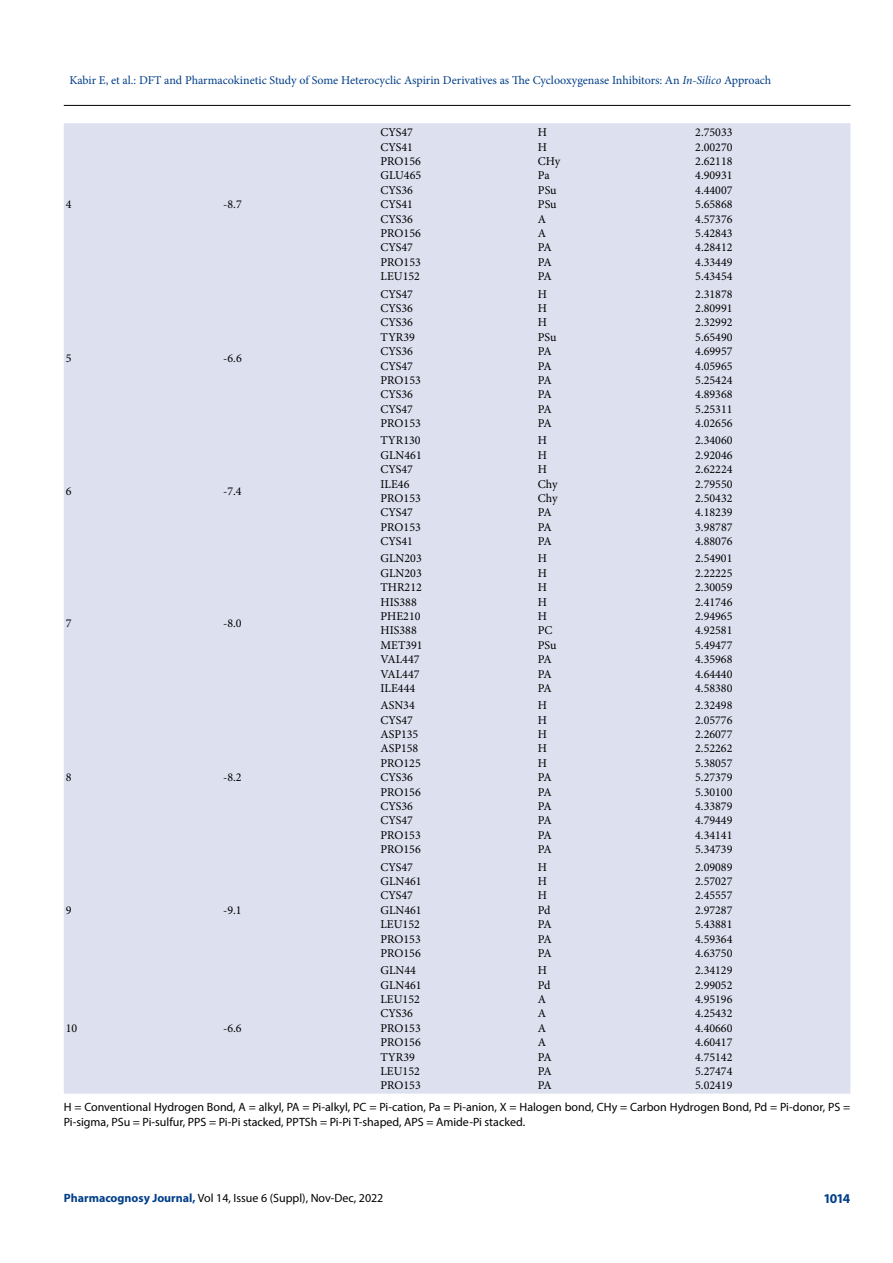
<style>
.page{position:relative;width:893px;height:1263px;background:#fff}
.page>*{position:absolute;margin:0;border:0;box-sizing:border-box;transform-origin:0 0}
.t1{font:700 13.5px "Myriad Pro";color:#003e88}
.t2{font:12px/14.4px "Minion Pro";color:#000}
.t3{font:12px/14.4px "Myriad Pro";color:#000}
.t4{font:12px "Minion Pro";letter-spacing:-.005em;color:#003e88}
.t5{font:12px/14.4px "Minion Pro";letter-spacing:-.085em;color:#000}
.t6{font:12px/14.4px "Minion Pro";letter-spacing:-.02em;color:#000}
.t7{font:12px/14.4px "Minion Pro";letter-spacing:-.05em;color:#000}
.t8{font:12px/14.4px "Minion Pro";letter-spacing:-.025em;color:#000}
.s1{font-style:italic}
.s2{font-weight:700;color:#003e88}
</style>
<div class="page">
<hr style="left:64px;top:105px;width:786px;height:1px;background:#000">
<div style="left:64px;top:123px;width:786px;height:970px;background:#dde0ef"></div>
<p class="t4" style="left:69px;top:72px;width:703px">Kabir E, et al.: DFT and Pharmacokinetic Study of Some Heterocyclic Aspirin Derivatives as The Cyclooxygenase Inhibitors: An <span class="s1">In-Silico</span> Approach</p>
<p class="t2" style="left:66px;top:197px;width:7px">4</p>
<p class="t2" style="left:223px;top:197px;width:20px">-8.7</p>
<p class="t2" style="left:66px;top:351px;width:7px">5</p>
<p class="t2" style="left:223px;top:351px;width:20px">-6.6</p>
<p class="t2" style="left:66px;top:484px;width:7px">6</p>
<p class="t2" style="left:223px;top:484px;width:20px">-7.4</p>
<p class="t2" style="left:66px;top:616px;width:7px">7</p>
<p class="t2" style="left:223px;top:616px;width:20px">-8.0</p>
<p class="t2" style="left:66px;top:770px;width:7px">8</p>
<p class="t2" style="left:223px;top:770px;width:20px">-8.2</p>
<p class="t2" style="left:66px;top:903px;width:7px">9</p>
<p class="t2" style="left:223px;top:903px;width:20px">-9.1</p>
<p class="t2" style="left:381px;top:125px;width:42px">CYS47<br>CYS41<br>PRO156<br>GLU465<br>CYS36<br>CYS41<br>CYS36<br>PRO156<br>CYS47<br>PRO153<br>LEU152</p>
<p class="t6" style="left:538px;top:125px;width:24px">H<br>H<br>CHy<br>Pa<br>PSu<br>PSu<br>A<br>A<br>PA<br>PA<br>PA</p>
<p class="t2" style="left:695px;top:125px;width:39px;text-align:justify">2.75033<br>2.00270<br>2.62118<br>4.90931<br>4.44007<br>5.65868<br>4.57376<br>5.42843<br>4.28412<br>4.33449<br>5.43454</p>
<p class="t2" style="left:381px;top:287px;width:42px">CYS47<br>CYS36<br>CYS36<br>TYR39<br>CYS36<br>CYS47<br>PRO153<br>CYS36<br>CYS47<br>PRO153</p>
<p class="t5" style="left:538px;top:287px;width:20px">H<br>H<br>H<br>PSu<br>PA<br>PA<br>PA<br>PA<br>PA<br>PA</p>
<p class="t2" style="left:695px;top:287px;width:39px;text-align:justify">2.31878<br>2.80991<br>2.32992<br>5.65490<br>4.69957<br>4.05965<br>5.25424<br>4.89368<br>5.25311<br>4.02656</p>
<p class="t2" style="left:381px;top:433px;width:43px">TYR130<br>GLN461<br>CYS47<br>ILE46<br>PRO153<br>CYS47<br>PRO153<br>CYS41</p>
<p class="t8" style="left:538px;top:433px;width:21px">H<br>H<br>H<br>Chy<br>Chy<br>PA<br>PA<br>PA</p>
<p class="t2" style="left:695px;top:433px;width:39px;text-align:justify">2.34060<br>2.92046<br>2.62224<br>2.79550<br>2.50432<br>4.18239<br>3.98787<br>4.88076</p>
<p class="t2" style="left:381px;top:551px;width:44px">GLN203<br>GLN203<br>THR212<br>HIS388<br>PHE210<br>HIS388<br>MET391<br>VAL447<br>VAL447<br>ILE444</p>
<p class="t7" style="left:538px;top:551px;width:20px">H<br>H<br>H<br>H<br>H<br>PC<br>PSu<br>PA<br>PA<br>PA</p>
<p class="t2" style="left:695px;top:551px;width:39px;text-align:justify">2.54901<br>2.22225<br>2.30059<br>2.41746<br>2.94965<br>4.92581<br>5.49477<br>4.35968<br>4.64440<br>4.58380</p>
<p class="t2" style="left:380px;top:698px;width:42px">ASN34<br>CYS47<br>ASP135<br>ASP158<br>PRO125<br>CYS36<br>PRO156<br>CYS36<br>CYS47<br>PRO153<br>PRO156</p>
<p class="t5" style="left:538px;top:698px;width:16px">H<br>H<br>H<br>H<br>H<br>PA<br>PA<br>PA<br>PA<br>PA<br>PA</p>
<p class="t2" style="left:695px;top:698px;width:39px;text-align:justify">2.32498<br>2.05776<br>2.26077<br>2.52262<br>5.38057<br>5.27379<br>5.30100<br>4.33879<br>4.79449<br>4.34141<br>5.34739</p>
<p class="t2" style="left:380px;top:859px;width:43px">CYS47<br>GLN461<br>CYS47<br>GLN461<br>LEU152<br>PRO153<br>PRO156</p>
<p class="t2" style="left:538px;top:859px;width:16px">H<br>H<br>H<br>Pd<br>PA<br>PA<br>PA</p>
<p class="t2" style="left:695px;top:859px;width:39px;text-align:justify">2.09089<br>2.57027<br>2.45557<br>2.97287<br>5.43881<br>4.59364<br>4.63750</p>
<p class="t2" style="left:380px;top:963px;width:43px">GLN44<br>GLN461<br>LEU152<br>CYS36<br>PRO153<br>PRO156<br>TYR39<br>LEU152<br>PRO153</p>
<p class="t2" style="left:538px;top:963px;width:16px">H<br>Pd<br>A<br>A<br>A<br>A<br>PA<br>PA<br>PA</p>
<p class="t2" style="left:695px;top:963px;width:39px;text-align:justify">2.34129<br>2.99052<br>4.95196<br>4.25432<br>4.40660<br>4.60417<br>4.75142<br>5.27474<br>5.02419</p>
<p class="t3" style="left:64px;top:1100px;width:788px">H = Conventional Hydrogen Bond, A = alkyl, PA = Pi-alkyl, PC = Pi-cation, Pa = Pi-anion, X = Halogen bond, CHy = Carbon Hydrogen Bond, Pd = Pi-donor, PS =<br>Pi-sigma, PSu = Pi-sulfur, PPS = Pi-Pi stacked, PPTSh = Pi-Pi T-shaped, APS = Amide-Pi stacked.</p>
<p class="t2" style="left:66px;top:1021px;width:13px">10</p>
<p class="t2" style="left:223px;top:1021px;width:20px">-6.6</p>
<p class="t3" style="left:64px;top:1190px;width:321px"><span class="s2">Pharmacognosy Journal,</span> Vol 14, Issue 6 (Suppl), Nov-Dec, 2022</p>
<p class="t1" style="left:823px;top:1189px;width:29px">1014</p>
</div>
